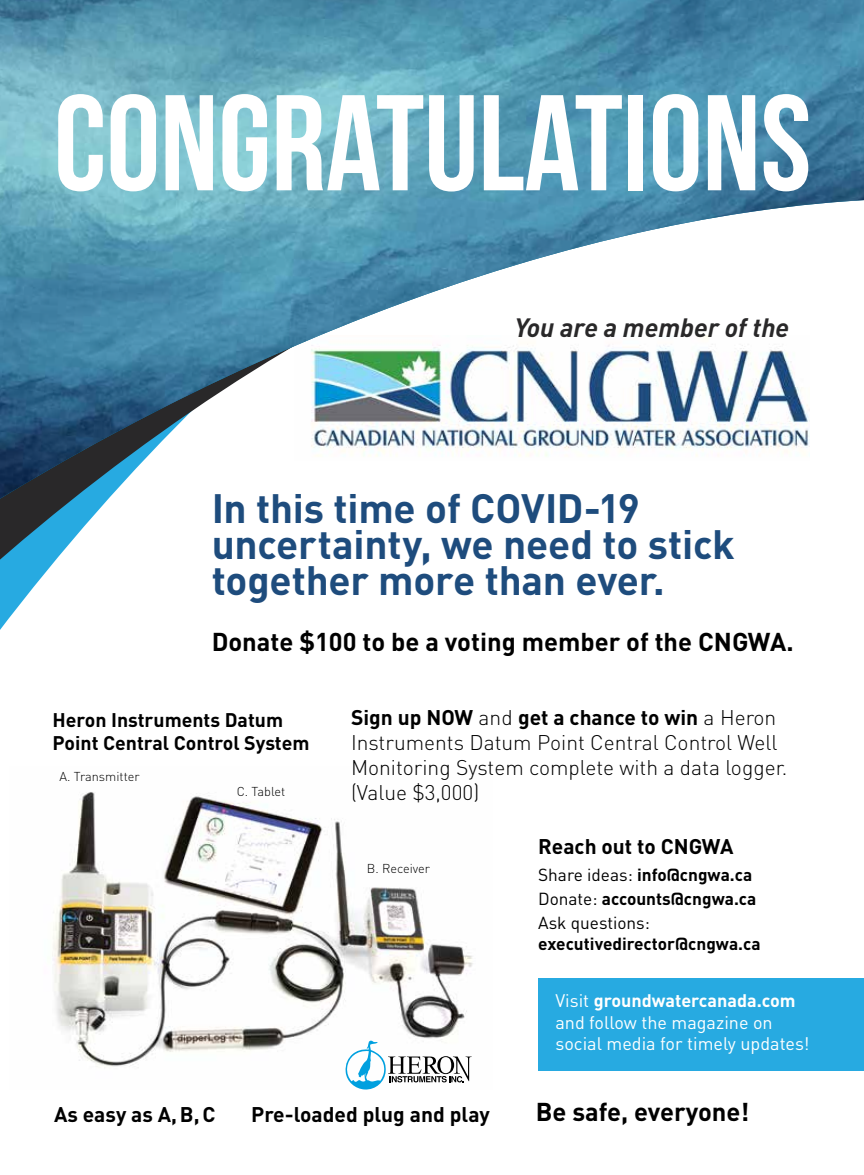
<style>
.page{position:relative;width:864px;height:1175px;background:#fff}
.page>*{position:absolute;margin:0;border:0;box-sizing:border-box;transform-origin:0 0}
.t1{font:700 135.9px "Bebas Neue";color:#fff}
.t2{font:700 40.5px/36px "DIN Pro";letter-spacing:-.005em;color:#1e4c7d}
.t3{font:italic 700 26.25px "DIN Pro";color:#292829}
.t4{font:700 25.5px "DIN Pro";color:#000}
.t5{font:300 21px/25.2px "DIN Pro";color:#000}
.t6{font:700 21px "DIN Pro";color:#000}
.t7{font:700 19.5px/23.4px "DIN Pro";color:#000}
.t8{font:18px/21.6px "DIN Pro";color:#fff}
.t9{font:17.25px/24px "DIN Pro";color:#000}
.t10{font:700 17.25px "DIN Pro";color:#000}
.t11{font:300 12.75px "DIN Pro";color:#000}
.s1{font-weight:700}
</style>
<div class="page">
<svg style="left:52px;top:834px;width:421px;height:233px"></svg>
<svg style="left:0;top:499px;width:341px;height:335px"></svg>
<img style="left:0;top:0;width:864px;height:499px">
<div style="left:538px;top:978px;width:326px;height:93px;background:#27aae1"></div>
<svg style="left:345px;top:1040px;width:127px;height:50px"></svg>
<h1 class="t1" style="left:54px;top:69px;width:759px">CONGRATULATIONS</h1>
<p class="t3" style="left:514px;top:310px;width:276px">You are a member of the</p>
<h2 class="t2" style="left:212px;top:489px;width:525px">In this time of COVID-19 uncertainty, we need to stick together more than ever.</h2>
<p class="t4" style="left:212px;top:624px;width:584px">Donate $100 to be a voting member of the CNGWA.</p>
<p class="t7" style="left:52px;top:707px;width:259px">Heron Instruments Datum<br>Point Central Control System</p>
<p class="t11" style="left:59px;top:767px;width:82px">A. Transmitter</p>
<p class="t11" style="left:237px;top:783px;width:50px">C. Tablet</p>
<p class="t5" style="left:351px;top:703px;width:438px"><span class="s1">Sign up NOW</span> and <span class="s1">get a chance to win</span> a Heron Instruments Datum Point Central Control Well Monitoring System complete with a data logger. (Value $3,000)</p>
<p class="t11" style="left:367px;top:860px;width:65px">B. Receiver</p>
<p class="t6" style="left:538px;top:832px;width:197px">Reach out to CNGWA</p>
<p class="t9" style="left:538px;top:862px;width:220px">Share ideas: <span class="s1">info@cngwa.ca<br></span>Donate: <span class="s1">accounts@cngwa.ca<br></span>Ask questions:</p>
<p class="t10" style="left:538px;top:932px;width:224px">executivedirector@cngwa.ca</p>
<p class="t8" style="left:555px;top:989px;width:256px">Visit <span class="s1">groundwatercanada.com </span>and follow the magazine on social media for timely updates!</p>
<p class="t6" style="left:54px;top:1099px;width:163px">As easy as A, B, C</p>
<p class="t6" style="left:251px;top:1099px;width:240px">Pre-loaded plug and play</p>
<p class="t4" style="left:536px;top:1094px;width:215px">Be safe, everyone!</p>
</div>
